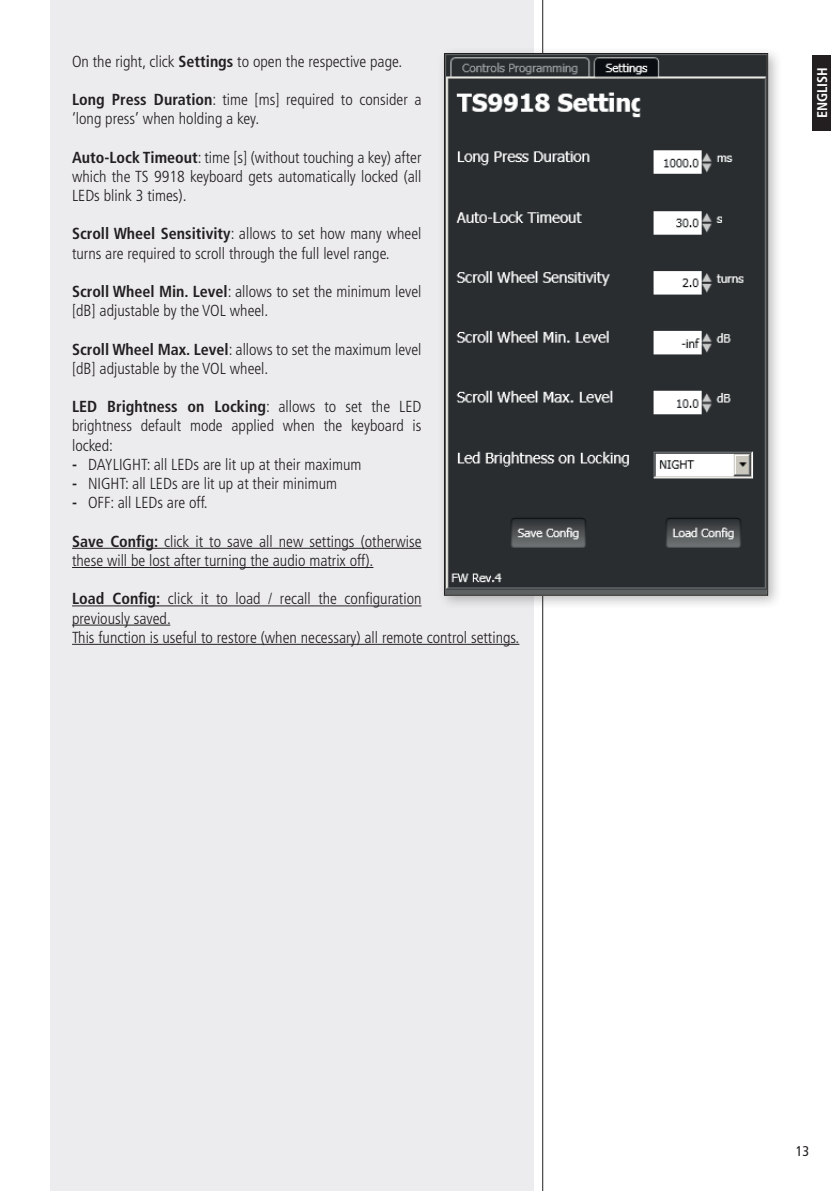
<style>
.page{position:relative;width:840px;height:1191px;background:#fff}
.page>*{position:absolute;margin:0;border:0;box-sizing:border-box;transform-origin:0 0}
.t1{font:300 condensed 16px/19.2px "Frutiger LT Std";color:#231f20}
.t2{font:700 condensed 14px "Frutiger LT Std";color:#fff}
.t3{font:condensed 14px "Frutiger LT Std";color:#231f20}
.s1{font-weight:700}
</style>
<div class="page">
<div style="left:51px;top:0;width:482px;height:1191px;background:#ececee"></div>
<hr style="left:542px;top:0;width:1px;height:1191px;background:#231f20">
<div style="left:812px;top:55px;width:18px;height:75px;background:#231f20"></div>
<hr style="left:72px;top:548px;width:349px;height:1px;background:#231f20">
<hr style="left:72px;top:567px;width:301px;height:1px;background:#231f20">
<hr style="left:72px;top:605px;width:349px;height:1px;background:#231f20">
<hr style="left:72px;top:624px;width:98px;height:1px;background:#231f20">
<hr style="left:72px;top:644px;width:447px;height:1px;background:#231f20">
<div style="left:437px;top:46px;width:345px;height:564px;background:#231f20;opacity:.3"></div>
<img style="left:446px;top:55px;width:319px;height:538px">
<p class="t1" style="left:72px;top:52px;width:331px">On the right, click <span class="s1">Settings</span> to open the respective page.</p>
<p class="t1" style="left:72px;top:90px;width:351px"><span class="s1">Long Press Duration</span>: time [ms] required to consider a ‘long press’ when holding a key.</p>
<p class="t1" style="left:72px;top:148px;width:351px;text-align:justify"><span class="s1">Auto-Lock Timeout</span>: time [s] (without touching a key) after which the TS 9918 keyboard gets automatically locked (all LEDs blink 3 times).</p>
<p class="t1" style="left:72px;top:224px;width:351px"><span class="s1">Scroll Wheel Sensitivity</span>: allows to set how many wheel turns are required to scroll through the full level range.</p>
<p class="t1" style="left:72px;top:282px;width:351px"><span class="s1">Scroll Wheel Min. Level</span>: allows to set the minimum level [dB] adjustable by the VOL wheel.</p>
<p class="t1" style="left:72px;top:340px;width:351px"><span class="s1">Scroll Wheel Max. Level</span>: allows to set the maximum level [dB] adjustable by the VOL wheel.</p>
<p class="t1" style="left:72px;top:397px;width:351px;text-align:justify"><span class="s1">LED Brightness on Locking</span>: allows to set the LED brightness default mode applied when the keyboard is locked:</p>
<p class="t1" style="left:72px;top:455px;width:291px"><span class="s1">-</span> DAYLIGHT: all LEDs are lit up at their maximum</p>
<p class="t1" style="left:72px;top:474px;width:266px"><span class="s1">-</span> NIGHT: all LEDs are lit up at their minimum</p>
<p class="t1" style="left:72px;top:493px;width:137px"><span class="s1">-</span> OFF: all LEDs are off.</p>
<p class="t1" style="left:72px;top:532px;width:351px"><span class="s1">Save Config:</span> click it to save all new settings (otherwise these will be lost after turning the audio matrix off).</p>
<p class="t1" style="left:72px;top:589px;width:448px"><span class="s1">Load Config:</span> click it to load / recall the configuration<br>previously saved.<br>This function is useful to restore (when necessary) all remote control settings.</p>
<p class="t2" style="left:813px;top:118px;width:53px;rotate:-90deg">ENGLISH</p>
<p class="t3" style="left:795px;top:1142px;width:15px">13</p>
</div>
